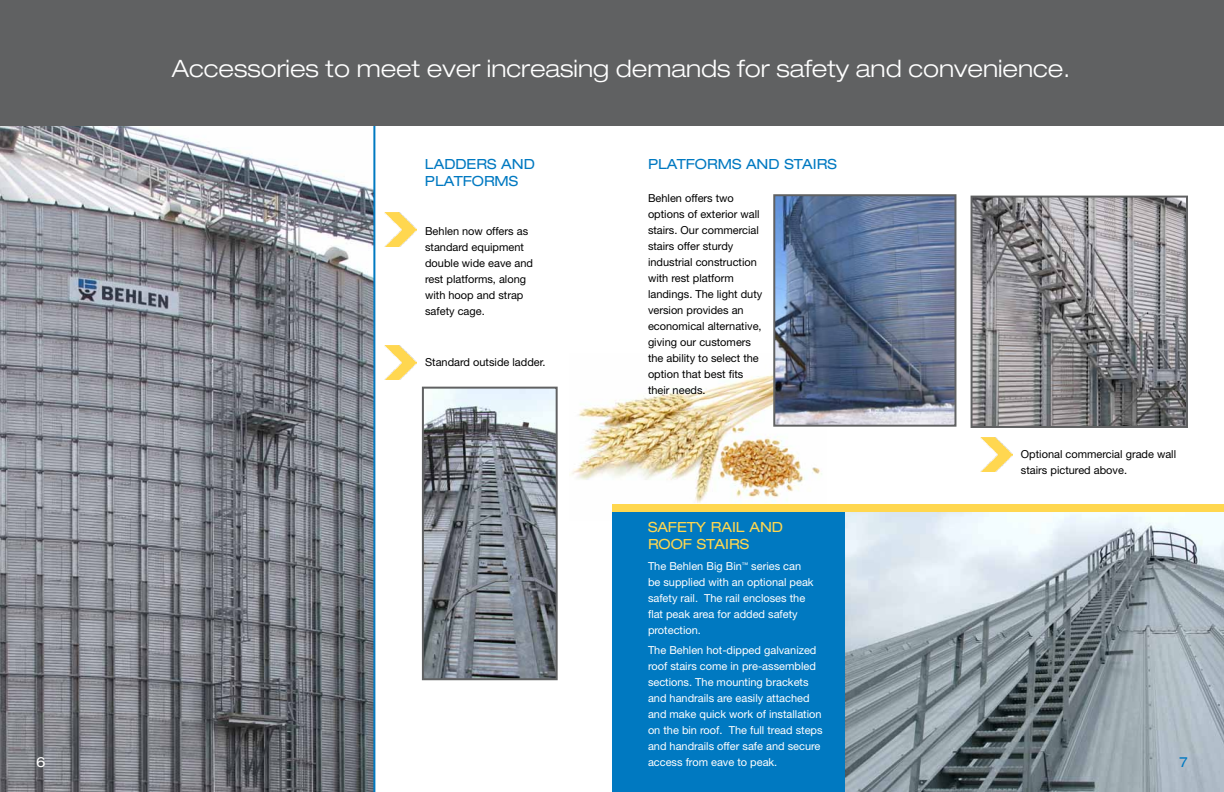
<style>
.page{position:relative;width:1224px;height:792px;background:#fff}
.page>*{position:absolute;margin:0;border:0;box-sizing:border-box;transform-origin:0 0}
.t1{font:300 expanded 24px "Helvetica Neue LT Std";color:#fff}
.t2{font:expanded 14px/16.8px "Helvetica Neue LT Std";color:#0079c1}
.t3{font:expanded 14px/16.8px "Helvetica Neue LT Std";color:#ffd74f}
.t4{font:expanded 14px "Helvetica Neue LT Std";color:#fff}
.t5{font:11px/16px "Helvetica Neue LT Std";color:#000}
.t6{font:11px/16px "Helvetica Neue LT Std";color:#fff}
</style>
<div class="page">
<img style="left:571px;top:374px;width:251px;height:129px">
<div style="left:0;top:0;width:1224px;height:126px;background:#606162"></div>
<div style="left:612px;top:511px;width:233px;height:281px;background:#0079c1"></div>
<img style="left:846px;top:512px;width:378px;height:280px">
<img style="left:974px;top:199px;width:211px;height:226px">
<div style="left:971px;top:196px;width:217px;height:232px;border:2px solid #606162"></div>
<div style="left:612px;top:504px;width:612px;height:8px;background:#ffd74f"></div>
<img style="left:0;top:126px;width:373px;height:666px">
<hr style="left:373px;top:126px;width:2px;height:666px;background:#0079c1">
<img style="left:384px;top:212px;width:32px;height:35px">
<img style="left:425px;top:390px;width:130px;height:287px">
<div style="left:422px;top:387px;width:136px;height:293px;border:2px solid #606162"></div>
<img style="left:384px;top:345px;width:32px;height:34px">
<img style="left:776px;top:197px;width:177px;height:227px">
<div style="left:773px;top:194px;width:183px;height:233px;border:2px solid #606162"></div>
<img style="left:981px;top:437px;width:31px;height:34px">
<h1 class="t1" style="left:172px;top:54px;width:900px">Accessories to meet ever increasing demands for safety and convenience.</h1>
<p class="t2" style="left:425px;top:155px;width:111px">LADDERS AND<br>PLATFORMS</p>
<p class="t2" style="left:648px;top:155px;width:190px">PLATFORMS AND STAIRS</p>
<p class="t5" style="left:425px;top:223px;width:109px">Behlen now offers as standard equipment double wide eave and rest platforms, along with hoop and strap safety cage.</p>
<p class="t5" style="left:425px;top:354px;width:122px">Standard outside ladder.</p>
<p class="t5" style="left:648px;top:190px;width:116px">Behlen offers two options of exterior wall stairs. Our commercial stairs offer sturdy industrial construction with rest platform landings. The light duty version provides an economical alternative, giving our customers the ability to select the option that best fits their needs.</p>
<p class="t5" style="left:1021px;top:446px;width:157px">Optional commercial grade wall stairs pictured above.</p>
<p class="t3" style="left:648px;top:518px;width:137px">SAFETY RAIL AND<br>ROOF STAIRS</p>
<p class="t6" style="left:648px;top:558px;width:167px">The Behlen Big Bin<sup>™</sup> series can be supplied with an optional peak safety rail. The rail encloses the flat peak area for added safety protection.</p>
<p class="t6" style="left:648px;top:642px;width:176px">The Behlen hot-dipped galvanized roof stairs come in pre-assembled sections. The mounting brackets and handrails are easily attached and make quick work of installation on the bin roof. The full tread steps and handrails offer safe and secure access from eave to peak.</p>
<p class="t4" style="left:36px;top:754px;width:11px">6</p>
<p class="t2" style="left:1179px;top:754px;width:10px">7</p>
</div>
